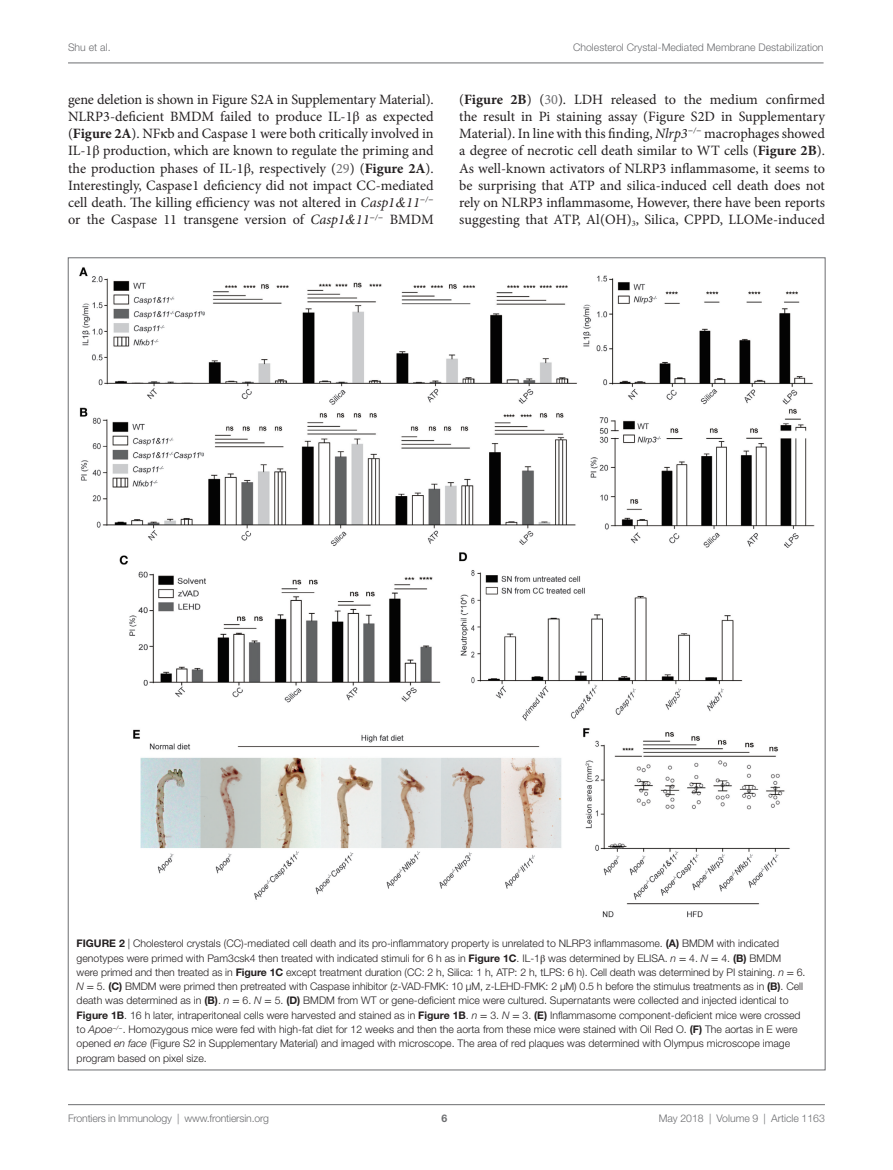
<style>
.page{position:relative;width:893px;height:1170px;background:#fff}
.page>*{position:absolute;margin:0;border:0;box-sizing:border-box;transform-origin:0 0}
.t1{font:14.25px/17.2px "Minion Pro";color:#231f20;text-align:justify}
.t2{font:300 10.5px/14.2px "Helvetica Neue LT Std";color:#231f20}
.t3{font:300 10.5px "Helvetica Neue LT Std";color:#6c6d70}
.t4{font:700 10.5px "Helvetica Neue LT Std";color:#6c6d70}
.s1{font-family:"STIX General"}
.s2{font-weight:700}
.s3{color:#6c6d70}
.s4{font-style:italic}
.s5{font-family:"STIX General";font-style:italic}
.s6{font-family:"STIX General";font-weight:400}
</style>
<div class="page">
<img style="left:79px;top:267px;width:735px;height:650px">
<hr style="left:68px;top:63px;width:756px;height:1px;background:#6c6d70">
<hr style="left:68px;top:1104px;width:757px;height:1px;background:#6c6d70">
<p class="t3" style="left:68px;top:41px;width:44px">Shu et al.</p>
<p class="t3" style="left:573px;top:41px;width:252px">Cholesterol Crystal-Mediated Membrane Destabilization</p>
<p class="t1" style="left:68px;top:90px;width:367px">gene deletion is shown in Figure S2A in Supplementary Material).<br>NLRP3-deficient BMDM failed to produce IL-1<span class="s1">β</span> as expected (<span class="s2">Figure 2A</span>). NF<span class="s1">κ</span>b and Caspase 1 were both critically involved in IL-1<span class="s1">β</span> production, which are known to regulate the priming and the production phases of IL-1<span class="s1">β</span>, respectively (<span class="s3">29</span>) (<span class="s2">Figure 2A</span>).<br>Interestingly, Caspase1 deficiency did not impact CC-mediated cell death. The killing efficiency was not altered in <span class="s4">Casp1</span><span class="s5">&amp;</span><span class="s4">11</span><sup>−</sup><sup>/</sup><sup>− </sup>or the Caspase 11 transgene version of <span class="s4">Casp1</span><span class="s5">&amp;</span><span class="s4">11</span><sup>−</sup><sup>/</sup><sup>−</sup> BMDM</p>
<p class="t1" style="left:459px;top:90px;width:367px">(<span class="s2">Figure 2B</span>) (<span class="s3">30</span>). LDH released to the medium confirmed the result in Pi staining assay (Figure S2D in Supplementary Material). In line with this finding, <span class="s4">Nlrp3</span><sup>−</sup><sup>/</sup><sup>−</sup> macrophages showed a degree of necrotic cell death similar to WT cells (<span class="s2">Figure 2B</span>).<br>As well-known activators of NLRP3 inflammasome, it seems to be surprising that ATP and silica-induced cell death does not rely on NLRP3 inflammasome, However, there have been reports suggesting that ATP, Al(OH)<sub>3</sub>, Silica, CPPD, LLOMe-induced</p>
<p class="t2" style="left:77px;top:936px;width:730px"><span class="s2">Figure 2</span> | Cholesterol crystals (CC)-mediated cell death and its pro-inflammatory property is unrelated to NLRP3 inflammasome. <span class="s2">(A)</span> BMDM with indicated genotypes were primed with Pam3csk4 then treated with indicated stimuli for 6 h as in <span class="s2">Figure 1C</span>. IL-1<span class="s6">β</span> was determined by ELISA. <span class="s4">n</span> <span class="s6">=</span> 4. <span class="s4">N</span> <span class="s6">=</span> 4. <span class="s2">(B)</span> BMDM were primed and then treated as in <span class="s2">Figure 1C</span> except treatment duration (CC: 2 h, Silica: 1 h, ATP: 2 h, tLPS: 6 h). Cell death was determined by PI staining. <span class="s4">n</span> <span class="s6">=</span> 6.<br><span class="s4">N</span> <span class="s6">=</span> 5. <span class="s2">(C)</span> BMDM were primed then pretreated with Caspase inhibitor (z-VAD-FMK: 10 µM, z-LEHD-FMK: 2 µM) 0.5 h before the stimulus treatments as in <span class="s2">(B)</span>. Cell death was determined as in <span class="s2">(B)</span>. <span class="s4">n</span> <span class="s6">=</span> 6. <span class="s4">N</span> <span class="s6">=</span> 5. <span class="s2">(D)</span> BMDM from WT or gene-deficient mice were cultured. Supernatants were collected and injected identical to <span class="s2">Figure 1B</span>. 16 h later, intraperitoneal cells were harvested and stained as in <span class="s2">Figure 1B</span>. <span class="s4">n</span> <span class="s6">=</span> 3. <span class="s4">N</span> <span class="s6">=</span> 3. <span class="s2">(E)</span> Inflammasome component-deficient mice were crossed to <span class="s4">Apoe</span><sup>−</sup><sup>/</sup><sup>−</sup>. Homozygous mice were fed with high-fat diet for 12 weeks and then the aorta from these mice were stained with Oil Red O. <span class="s2">(F)</span> The aortas in E were opened <span class="s4">en face</span> (Figure S2 in Supplementary Material) and imaged with microscope. The area of red plaques was determined with Olympus microscope image program based on pixel size.</p>
<p class="t3" style="left:68px;top:1111px;width:203px">Frontiers in Immunology | www.frontiersin.org</p>
<p class="t3" style="left:659px;top:1111px;width:168px">May 2018 | Volume 9 | Article 1163</p>
<p class="t4" style="left:441px;top:1111px;width:7px">6</p>
</div>
